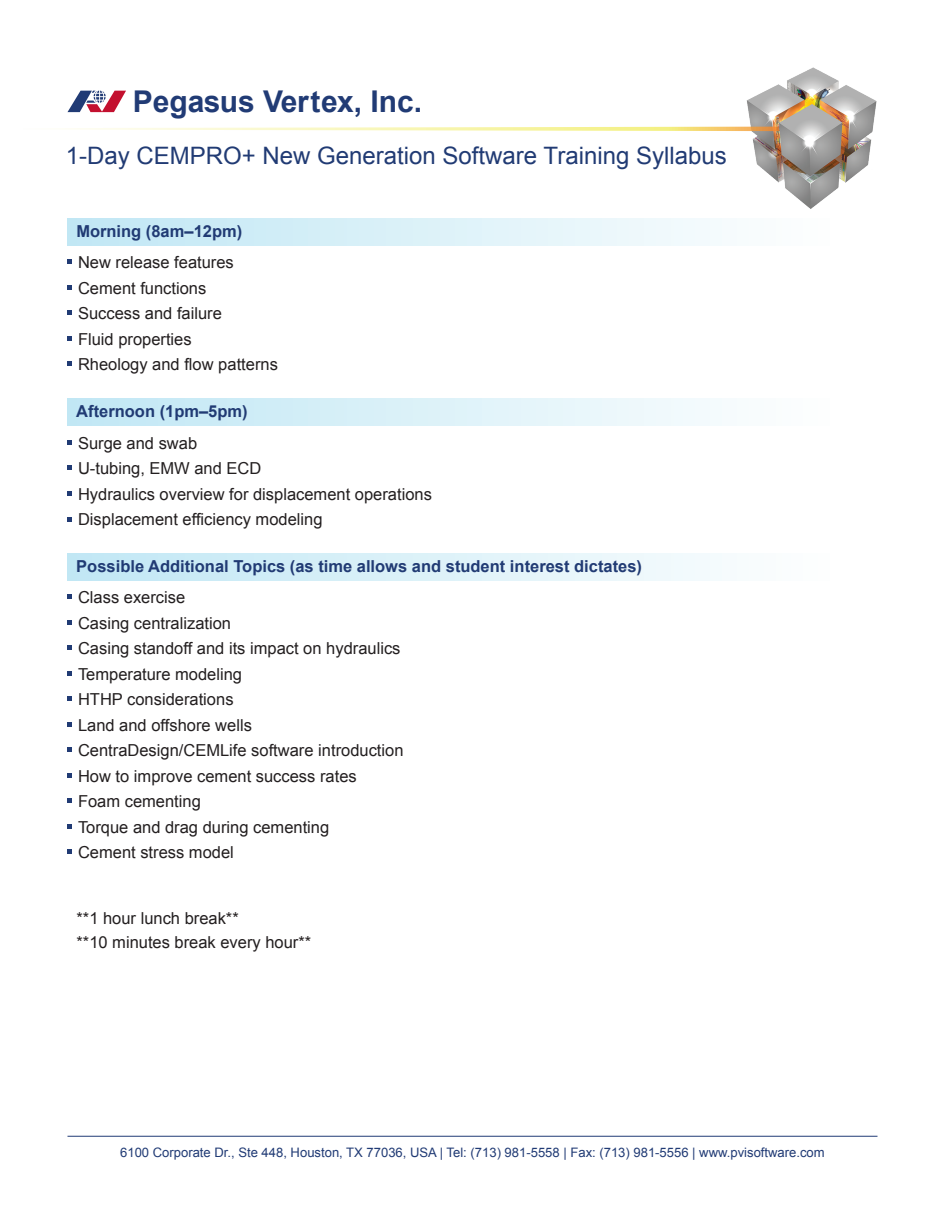
<style>
.page{position:relative;width:945px;height:1215px;background:#fff}
.page>*{position:absolute;margin:0;border:0;box-sizing:border-box;transform-origin:0 0}
.t1{font:700 30px "Arial";color:#213b75}
.t2{font:24px "Arial";color:#213b74}
.t3{font:16.5px/25.5px "Arial";color:#231f20}
.t4{font:700 16.5px "Arial";color:#213b74}
.t5{font:13.05px "Arial";color:#213b75}
</style>
<div class="page">
<div style="left:68px;top:218px;width:765px;height:27px;background:linear-gradient(to right,#c0e7f4,#fefefe)"></div>
<svg style="left:68px;top:91px;width:58px;height:21px"></svg>
<img style="left:742px;top:67px;width:135px;height:142px">
<svg style="left:71px;top:127px;width:709px;height:4px"></svg>
<hr style="left:68px;top:1136px;width:810px;height:1px;background:#213b75">
<div style="left:68px;top:399px;width:765px;height:27px;background:linear-gradient(to right,#c0e7f4,#fefefe)"></div>
<svg style="left:68px;top:259px;width:4px;height:5px"></svg>
<svg style="left:68px;top:285px;width:4px;height:4px"></svg>
<svg style="left:68px;top:310px;width:4px;height:5px"></svg>
<svg style="left:68px;top:336px;width:4px;height:4px"></svg>
<svg style="left:68px;top:440px;width:4px;height:4px"></svg>
<svg style="left:68px;top:466px;width:4px;height:4px"></svg>
<svg style="left:68px;top:491px;width:4px;height:4px"></svg>
<div style="left:68px;top:554px;width:765px;height:27px;background:linear-gradient(to right,#c0e7f4,#fefefe)"></div>
<svg style="left:68px;top:595px;width:4px;height:4px"></svg>
<svg style="left:68px;top:748px;width:4px;height:4px"></svg>
<svg style="left:68px;top:620px;width:4px;height:5px"></svg>
<svg style="left:68px;top:646px;width:4px;height:4px"></svg>
<svg style="left:68px;top:671px;width:4px;height:5px"></svg>
<svg style="left:68px;top:697px;width:4px;height:4px"></svg>
<svg style="left:68px;top:722px;width:4px;height:5px"></svg>
<svg style="left:68px;top:773px;width:4px;height:4px"></svg>
<svg style="left:68px;top:824px;width:4px;height:4px"></svg>
<svg style="left:68px;top:799px;width:4px;height:4px"></svg>
<svg style="left:68px;top:850px;width:4px;height:4px"></svg>
<svg style="left:68px;top:361px;width:4px;height:5px"></svg>
<svg style="left:68px;top:517px;width:4px;height:5px"></svg>
<h1 class="t1" style="left:133px;top:82px;width:291px">Pegasus Vertex, Inc.</h1>
<h2 class="t2" style="left:66px;top:140px;width:662px">1-Day CEMPRO+ New Generation Software Training Syllabus</h2>
<p class="t4" style="left:76px;top:220px;width:167px">Morning (8am–12pm)</p>
<p class="t3" style="left:78px;top:250px;width:201px">New release features<br>Cement functions<br>Success and failure<br>Fluid properties<br>Rheology and flow patterns</p>
<p class="t4" style="left:76px;top:400px;width:173px">Afternoon (1pm–5pm)</p>
<p class="t3" style="left:78px;top:430px;width:355px">Surge and swab<br>U-tubing, EMW and ECD<br>Hydraulics overview for displacement operations<br>Displacement efficiency modeling</p>
<p class="t4" style="left:76px;top:555px;width:567px">Possible Additional Topics (as time allows and student interest dictates)</p>
<p class="t3" style="left:78px;top:585px;width:327px">Class exercise<br>Casing centralization<br>Casing standoff and its impact on hydraulics<br>Temperature modeling<br>HTHP considerations<br>Land and offshore wells<br>CentraDesign/CEMLife software introduction<br>How to improve cement success rates<br>Foam cementing<br>Torque and drag during cementing<br>Cement stress model</p>
<p class="t3" style="left:77px;top:907px;width:236px;line-height:24px">**1 hour lunch break**<br>**10 minutes break every hour**</p>
<p class="t5" style="left:120px;top:1144px;width:706px">6100 Corporate Dr., Ste 448, Houston, TX 77036, USA | Tel: (713) 981-5558 | Fax: (713) 981-5556 | www.pvisoftware.com</p>
</div>
